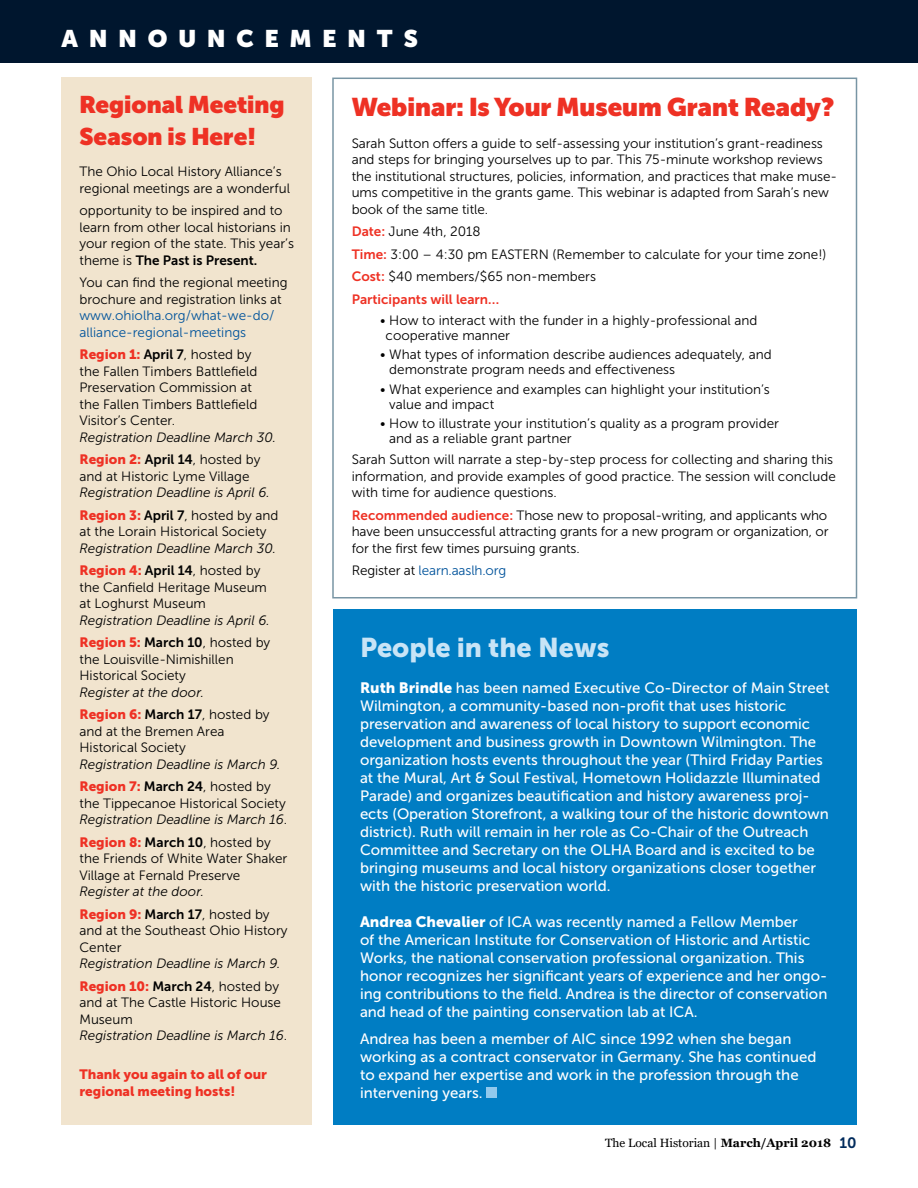
<style>
.page{position:relative;width:918px;height:1188px;background:#fff}
.page>*{position:absolute;margin:0;border:0;box-sizing:border-box;transform-origin:0 0}
.t1{font:27px "Museo Sans 900";color:#c8e4f6}
.t2{font:900 25.5px "Museo Sans Display";color:#ee3124}
.t3{font:900 24px/31.5px "Museo Sans Display";color:#ee3124}
.t4{font:900 24px "Museo Sans Display";letter-spacing:.46em;color:#fff}
.t5{font:15px/18px "Museo Sans 500";color:#fff}
.t6{font:13.5px/16.5px "Museo Sans 300";color:#000}
.t7{font:italic 13.5px/22.5px "Museo Sans 300";color:#000}
.t8{font:13.5px/16.5px "Museo Sans 300";color:#00539b}
.t9{font:13.5px/16.5px "Museo Sans 900";color:#ee3124}
.t10{font:13.5px "Museo Sans 700";color:#000}
.t11{font:13.5px "Museo Sans 700";color:#ee3124}
.t12{font:12px "Georgia";color:#000}
.s1{font-family:"Museo Sans 300"}
.s2{font-family:"Museo Sans 900";color:#ee3124}
.s3{font-family:"Museo Sans 700"}
.s4{font-family:"Museo Sans 900";font-style:normal;color:#ee3124}
.s5{font-family:"Museo Sans 700";font-style:normal}
.s6{font-style:normal}
.s7{font-style:italic}
.s8{font-family:"Museo Sans 700";color:#000}
.s9{font-family:"Museo Sans 300";color:#000}
.s10{font-family:"Museo Sans 700";color:#ee3124}
.s11{color:#000}
.s12{font-family:"Museo Sans 900"}
.s13{font-weight:700}
.s14{font-family:"Museo Sans 700";font-size:15px;color:#002b5c}
</style>
<div class="page">
<div style="left:0;top:0;width:918px;height:63px;background:#00162e"></div>
<div style="left:62px;top:77px;width:250px;height:1048px;background:#f1e4ce"></div>
<div style="left:332px;top:78px;width:525px;height:520px;border:2px solid #7895a4"></div>
<div style="left:333px;top:610px;width:523px;height:515px;background:#007dc3"></div>
<div style="left:486px;top:1087px;width:11px;height:11px;background:#91c9ed"></div>
<h3 class="t4" style="left:62px;top:25px;width:358px">ANNOUNCEMENTS</h3>
<h3 class="t3" style="left:80px;top:89px;width:207px">Regional Meeting<br>Season is Here!</h3>
<p class="t6" style="left:80px;top:163px;width:212px">The Ohio Local History Alliance’s regional meetings are a wonderful</p>
<p class="t6" style="left:80px;top:202px;width:216px">opportunity to be inspired and to learn from other local historians in your region of the state. This year’s</p>
<p class="t10" style="left:80px;top:252px;width:179px"><span class="s1">theme is</span> The Past is Present.</p>
<p class="t6" style="left:80px;top:274px;width:210px">You can find the regional meeting brochure and registration links at</p>
<p class="t8" style="left:80px;top:307px;width:197px">www.ohiolha.org/what-we-do/ alliance-regional-meetings</p>
<p class="t6" style="left:80px;top:346px;width:179px"><span class="s2">Region 1:</span> <span class="s3">April 7</span>, hosted by the Fallen Timbers Battlefield<br>Preservation Commission at the Fallen Timbers Battlefield<br>Visitor’s Center.</p>
<p class="t7" style="left:80px;top:426px;width:198px">Registration Deadline March 30.<br><span class="s4">Region 2:</span> <span class="s5">April 14</span><span class="s6">, hosted by</span></p>
<p class="t6" style="left:80px;top:468px;width:172px">and at Historic Lyme Village</p>
<p class="t7" style="left:80px;top:481px;width:201px">Registration Deadline is April 6.<br><span class="s4">Region 3:</span> <span class="s5">April 7</span><span class="s6">, hosted by and</span></p>
<p class="t6" style="left:80px;top:523px;width:189px">at the Lorain Historical Society</p>
<p class="t7" style="left:80px;top:537px;width:198px">Registration Deadline March 30.<br><span class="s4">Region 4:</span> <span class="s5">April 14</span><span class="s6">, hosted by</span></p>
<p class="t6" style="left:80px;top:579px;width:189px">the Canfield Heritage Museum at Loghurst Museum</p>
<p class="t7" style="left:80px;top:609px;width:192px">Registration Deadline is April 6.<br><span class="s4">Region 5:</span> <span class="s5">March 10</span><span class="s6">, hosted by</span></p>
<p class="t6" style="left:80px;top:651px;width:156px">the Louisville-Nimishillen<br>Historical Society</p>
<p class="t7" style="left:80px;top:681px;width:192px">Register at the door.<br><span class="s4">Region 6:</span> <span class="s5">March 17</span><span class="s6">, hosted by</span></p>
<p class="t6" style="left:80px;top:723px;width:147px">and at the Bremen Area<br>Historical Society</p>
<p class="t7" style="left:80px;top:753px;width:203px">Registration Deadline is March 9.<br><span class="s4">Region 7:</span> <span class="s5">March 24</span><span class="s6">, hosted by</span></p>
<p class="t6" style="left:80px;top:795px;width:209px">the Tippecanoe Historical Society<br><span class="s7">Registration Deadline is March 16</span>.</p>
<p class="t6" style="left:80px;top:834px;width:209px"><span class="s2">Region 8:</span> <span class="s3">March 10</span>, hosted by the Friends of White Water Shaker<br>Village at Fernald Preserve</p>
<p class="t7" style="left:80px;top:880px;width:192px">Register at the door.<br><span class="s4">Region 9:</span> <span class="s5">March 17</span><span class="s6">, hosted by</span></p>
<p class="t6" style="left:80px;top:922px;width:210px">and at the Southeast Ohio History<br>Center</p>
<p class="t7" style="left:80px;top:952px;width:203px">Registration Deadline is March 9.</p>
<p class="t9" style="left:80px;top:978px;width:201px">Region 10: <span class="s8">March 24</span><span class="s9">, hosted by</span></p>
<p class="t6" style="left:80px;top:994px;width:209px">and at The Castle Historic House<br>Museum<br><span class="s7">Registration Deadline is March 16</span>.</p>
<p class="t9" style="left:80px;top:1066px;width:189px">Thank you again to all of our regional meeting hosts!</p>
<h2 class="t2" style="left:352px;top:92px;width:484px">Webinar: Is Your Museum Grant Ready?</h2>
<p class="t6" style="left:352px;top:135px;width:487px">Sarah Sutton offers a guide to self-assessing your institution’s grant-readiness and steps for bringing yourselves up to par. This 75-minute workshop reviews the institutional structures, policies, information, and practices that make muse&shy;ums competitive in the grants game. This webinar is adapted from Sarah’s new book of the same title.</p>
<p class="t6" style="left:352px;top:220px;width:476px;line-height:22.5px"><span class="s10">Date:</span> June 4th, 2018<br><span class="s10">Time:</span> 3:00 – 4:30 pm EASTERN (Remember to calculate for your time zone!)<br><span class="s10">Cost:</span> $40 members/$65 non-members</p>
<p class="t11" style="left:352px;top:292px;width:149px">Participants will learn…</p>
<p class="t6" style="left:386px;top:313px;width:373px;line-height:15px;text-indent:-5px">• How to interact with the funder in a highly-professional and cooperative manner</p>
<p class="t6" style="left:389px;top:347px;width:384px;line-height:15px;text-indent:-9px">• What types of information describe audiences adequately, and demonstrate program needs and effectiveness</p>
<p class="t6" style="left:389px;top:382px;width:382px;line-height:15px;text-indent:-9px">• What experience and examples can highlight your institution’s value and impact</p>
<p class="t6" style="left:389px;top:416px;width:391px;line-height:15px;text-indent:-9px">• How to illustrate your institution’s quality as a program provider and as a reliable grant partner</p>
<p class="t6" style="left:352px;top:451px;width:486px">Sarah Sutton will narrate a step-by-step process for collecting and sharing this information, and provide examples of good practice. The session will conclude with time for audience questions.</p>
<p class="t6" style="left:352px;top:507px;width:478px;text-align:justify"><span class="s10">Recommended audience:</span> Those new to proposal-writing, and applicants who have been unsuccessful attracting grants for a new program or organization, or for the first few times pursuing grants.</p>
<p class="t8" style="left:352px;top:562px;width:156px"><span class="s11">Register at</span> learn.aaslh.org</p>
<h1 class="t1" style="left:360px;top:632px;width:251px">People in the News</h1>
<p class="t5" style="left:360px;top:679px;width:471px"><span class="s12">Ruth Brindle</span> has been named Executive Co-Director of Main Street Wilmington, a community-based non-profit that uses historic preservation and awareness of local history to support economic development and business growth in Downtown Wilmington. The organization hosts events throughout the year (Third Friday Parties at the Mural, Art &amp; Soul Festival, Hometown Holidazzle Illuminated Parade) and organizes beautification and history awareness proj&shy;ects (Operation Storefront, a walking tour of the historic downtown district). Ruth will remain in her role as Co-Chair of the Outreach Committee and Secretary on the OLHA Board and is excited to be bringing museums and local history organizations closer together with the historic preservation world.</p>
<p class="t5" style="left:360px;top:913px;width:469px"><span class="s12">Andrea Chevalier</span> of ICA was recently named a Fellow Member<br>of the American Institute for Conservation of Historic and Artistic Works, the national conservation professional organization. This honor recognizes her significant years of experience and her ongo&shy;ing contributions to the field. Andrea is the director of conservation and head of the painting conservation lab at ICA.</p>
<p class="t5" style="left:360px;top:1030px;width:458px">Andrea has been a member of AIC since 1992 when she began working as a contract conservator in Germany. She has continued to expand her expertise and work in the profession through the intervening years.</p>
<p class="t12" style="left:605px;top:1136px;width:253px">The Local Historian | <span class="s13">March/April 2018</span> <span class="s14">10</span></p>
</div>
